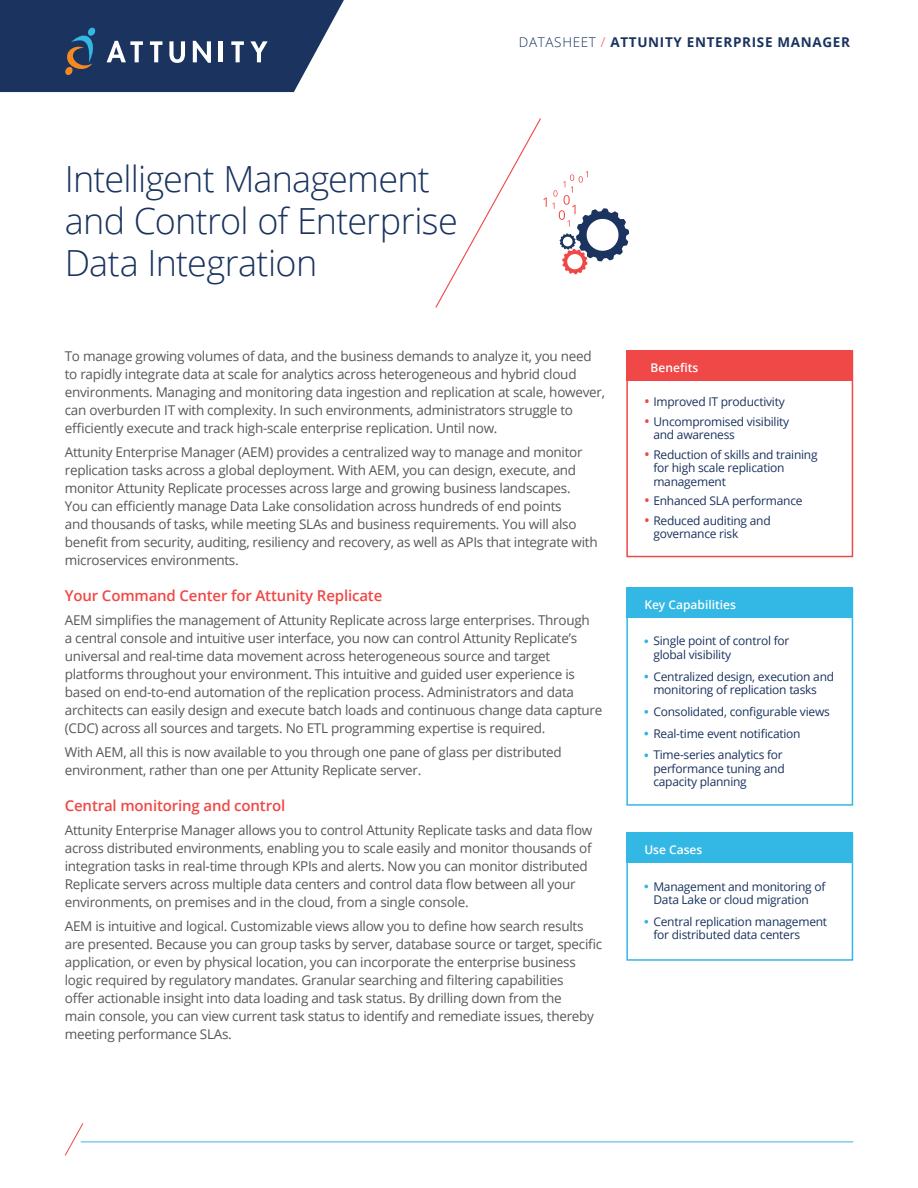
<style>
.page{position:relative;width:918px;height:1188px;background:#fff}
.page>*{position:absolute;margin:0;border:0;box-sizing:border-box;transform-origin:0 0}
.t1{font:300 36px/42px "Open Sans";letter-spacing:-.02em;color:#1a335f}
.t2{font:600 15px "Open Sans";letter-spacing:-.01em;color:#ef4846}
.t3{font:13.5px/18px "Open Sans";letter-spacing:-.02em;color:#57585a}
.t4{font:700 13.5px "Open Sans";letter-spacing:.05em;color:#1a335f}
.t5{font:12px/13.5px "Open Sans";letter-spacing:-.02em;color:#1a335f}
.t6{font:600 12px "Open Sans";color:#fff}
.s1{font-weight:300}
.s2{font-weight:300;color:#ef4846}
.s3{font-weight:600;font-size:13.5px;color:#ef4846}
</style>
<div class="page">
<svg style="left:64px;top:1123px;width:20px;height:33px"></svg>
<hr style="left:81px;top:1142px;width:772px;height:1px;background:#33b7e4">
<svg style="left:0;top:0;width:344px;height:92px;background:#354b71"></svg>
<div style="left:626px;top:351px;width:227px;height:206px;border:2px solid #ef4846"></div>
<div style="left:626px;top:351px;width:227px;height:30px;background:#ef4846"></div>
<svg style="left:435px;top:118px;width:194px;height:190px"></svg>
<div style="left:626px;top:588px;width:227px;height:218px;border:2px solid #33b7e4"></div>
<div style="left:626px;top:588px;width:227px;height:30px;background:#33b7e4"></div>
<svg style="left:644px;top:639px;width:4px;height:4px"></svg>
<svg style="left:644px;top:675px;width:4px;height:3px"></svg>
<svg style="left:644px;top:710px;width:4px;height:4px"></svg>
<svg style="left:644px;top:732px;width:4px;height:3px"></svg>
<svg style="left:644px;top:753px;width:4px;height:4px"></svg>
<div style="left:626px;top:833px;width:227px;height:128px;border:2px solid #33b7e4"></div>
<div style="left:626px;top:833px;width:227px;height:30px;background:#33b7e4"></div>
<svg style="left:644px;top:885px;width:4px;height:3px"></svg>
<svg style="left:644px;top:920px;width:4px;height:4px"></svg>
<h1 class="t1" style="left:65px;top:157px;width:395px">Intelligent Management and Control of Enterprise<br>Data Integration</h1>
<p class="t4" style="left:519px;top:33px;width:333px"><span class="s1">DATASHEET</span> <span class="s2">/</span> ATTUNITY ENTERPRISE MANAGER</p>
<p class="t3" style="left:65px;top:347px;width:542px">To manage growing volumes of data, and the business demands to analyze it, you need to rapidly integrate data at scale for analytics across heterogeneous and hybrid cloud environments. Managing and monitoring data ingestion and replication at scale, however, can overburden IT with complexity. In such environments, administrators struggle to efficiently execute and track high-scale enterprise replication. Until now.</p>
<p class="t3" style="left:65px;top:443px;width:534px">Attunity Enterprise Manager (AEM) provides a centralized way to manage and monitor replication tasks across a global deployment. With AEM, you can design, execute, and monitor Attunity Replicate processes across large and growing business landscapes.<br>You can efficiently manage Data Lake consolidation across hundreds of end points<br>and thousands of tasks, while meeting SLAs and business requirements. You will also benefit from security, auditing, resiliency and recovery, as well as APIs that integrate with microservices environments.</p>
<p class="t2" style="left:65px;top:585px;width:319px">Your Command Center for Attunity Replicate</p>
<p class="t3" style="left:65px;top:611px;width:539px">AEM simplifies the management of Attunity Replicate across large enterprises. Through<br>a central console and intuitive user interface, you now can control Attunity Replicate’s universal and real-time data movement across heterogeneous source and target platforms throughout your environment. This intuitive and guided user experience is based on end-to-end automation of the replication process. Administrators and data architects can easily design and execute batch loads and continuous change data capture (CDC) across all sources and targets. No ETL programming expertise is required.</p>
<p class="t3" style="left:65px;top:743px;width:498px">With AEM, all this is now available to you through one pane of glass per distributed environment, rather than one per Attunity Replicate server.</p>
<p class="t2" style="left:65px;top:795px;width:222px">Central monitoring and control</p>
<p class="t3" style="left:65px;top:821px;width:529px">Attunity Enterprise Manager allows you to control Attunity Replicate tasks and data flow across distributed environments, enabling you to scale easily and monitor thousands of integration tasks in real-time through KPIs and alerts. Now you can monitor distributed Replicate servers across multiple data centers and control data flow between all your environments, on premises and in the cloud, from a single console.</p>
<p class="t3" style="left:65px;top:917px;width:539px">AEM is intuitive and logical. Customizable views allow you to define how search results are presented. Because you can group tasks by server, database source or target, specific application, or even by physical location, you can incorporate the enterprise business logic required by regulatory mandates. Granular searching and filtering capabilities<br>offer actionable insight into data loading and task status. By drilling down from the<br>main console, you can view current task status to identify and remediate issues, thereby meeting performance SLAs.</p>
<p class="t6" style="left:651px;top:359px;width:49px">Benefits</p>
<p class="t5" style="left:644px;top:395px;width:142px"><span class="s3">•</span> Improved IT productivity</p>
<p class="t5" style="left:653px;top:414px;width:137px;text-indent:-9px"><span class="s3">•</span> Uncompromised visibility and awareness</p>
<p class="t5" style="left:653px;top:447px;width:166px;text-indent:-9px"><span class="s3">•</span> Reduction of skills and training for high scale replication management</p>
<p class="t5" style="left:644px;top:494px;width:160px"><span class="s3">•</span> Enhanced SLA performance</p>
<p class="t5" style="left:653px;top:513px;width:119px;text-indent:-9px"><span class="s3">•</span> Reduced auditing and governance risk</p>
<p class="t6" style="left:644px;top:596px;width:93px">Key Capabilities</p>
<p class="t5" style="left:653px;top:634px;width:138px">Single point of control for global visibility</p>
<p class="t5" style="left:653px;top:669px;width:182px">Centralized design, execution and monitoring of replication tasks</p>
<p class="t5" style="left:653px;top:700px;width:178px;line-height:21.8px">Consolidated, configurable views<br>Real-time event notification<br>Time-series analytics for</p>
<p class="t5" style="left:653px;top:762px;width:133px">performance tuning and capacity planning</p>
<p class="t6" style="left:644px;top:841px;width:59px">Use Cases</p>
<p class="t5" style="left:653px;top:879px;width:174px">Management and monitoring of<br>Data Lake or cloud migration</p>
<p class="t5" style="left:653px;top:914px;width:175px">Central replication management for distributed data centers</p>
</div>
